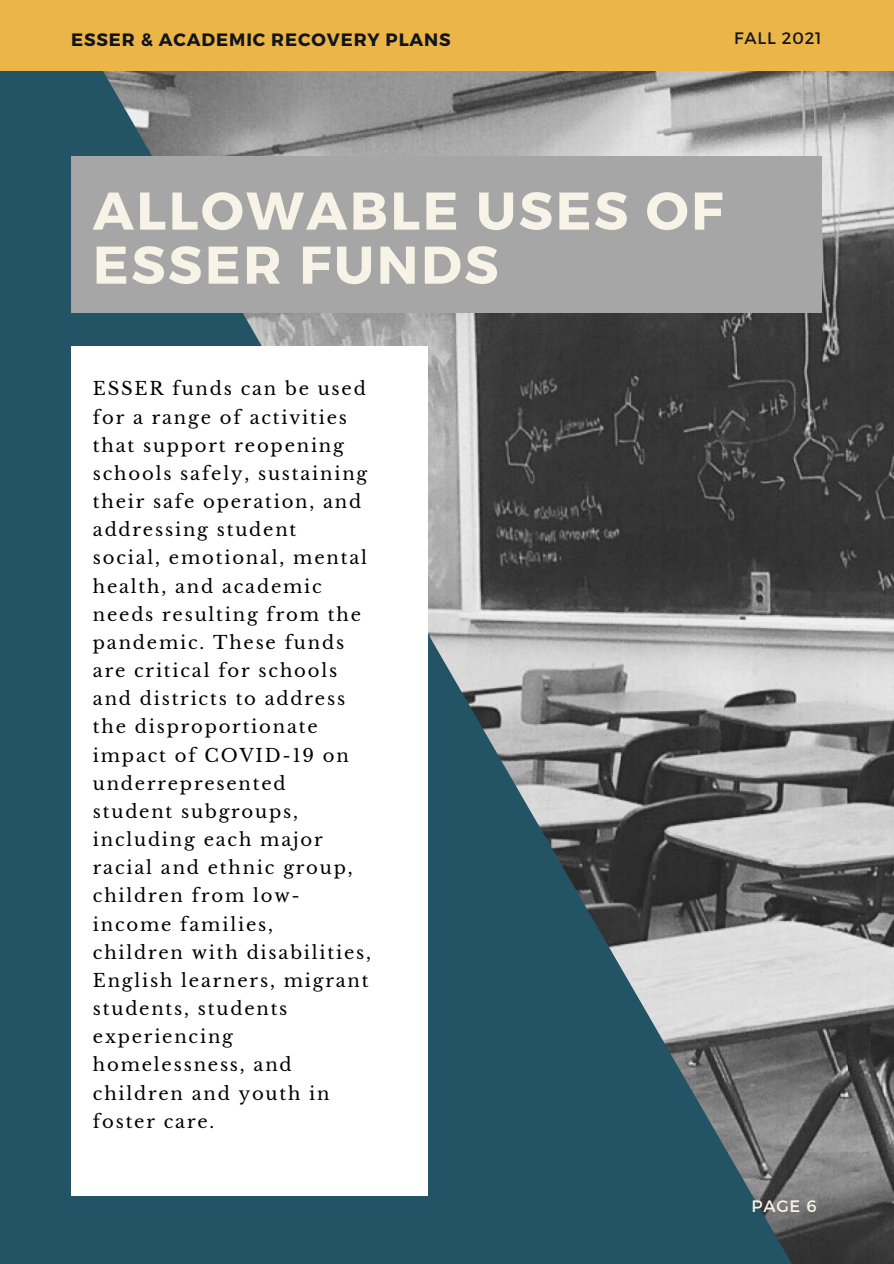
<style>
.page{position:relative;width:894px;height:1264px;background:#fff}
.page>*{position:absolute;margin:0;border:0;box-sizing:border-box;transform-origin:0 0}
.t1{font:700 52.95px/54px "Montserrat";letter-spacing:.05em;color:#f8f3e7}
.t2{font:18px/28.2px "Libre Baskerville";letter-spacing:.1em;color:#000}
.t3{font:700 17.85px "Montserrat";letter-spacing:.05em;color:#11151f}
.t4{font:16.5px "Montserrat";letter-spacing:.05em;color:#11151f}
.t5{font:16.5px "Montserrat";color:#f8f3e7}
</style>
<div class="page">
<div style="left:0;top:0;width:893px;height:1263px;background:#235465"></div>
<img style="left:89px;top:70px;width:804px;height:1193px">
<div style="left:71px;top:156px;width:750px;height:156px;background:#a6a6a6"></div>
<div style="left:0;top:0;width:893px;height:70px;background:#ecb547"></div>
<div style="left:71px;top:346px;width:356px;height:849px;background:#fff"></div>
<p class="t3" style="left:71px;top:28px;width:381px">ESSER &amp; ACADEMIC RECOVERY PLANS</p>
<p class="t4" style="left:733px;top:27px;width:89px">FALL 2021</p>
<h1 class="t1" style="left:93px;top:181px;width:631px">ALLOWABLE USES OF<br>ESSER FUNDS</h1>
<p class="t2" style="left:93px;top:375px;width:279px">ESSER funds can be used for a range of activities that support reopening schools safely, sustaining their safe operation, and addressing student<br>social, emotional, mental health, and academic needs resulting from the pandemic. These funds are critical for schools and districts to address the disproportionate impact of COVID-19 on underrepresented<br>student subgroups, including each major racial and ethnic group, children from low&shy;income families,<br>children with disabilities,<br>English learners, migrant students, students experiencing homelessness, and children and youth in foster care.</p>
<p class="t5" style="left:751px;top:1195px;width:67px">PAGE 6</p>
</div>
